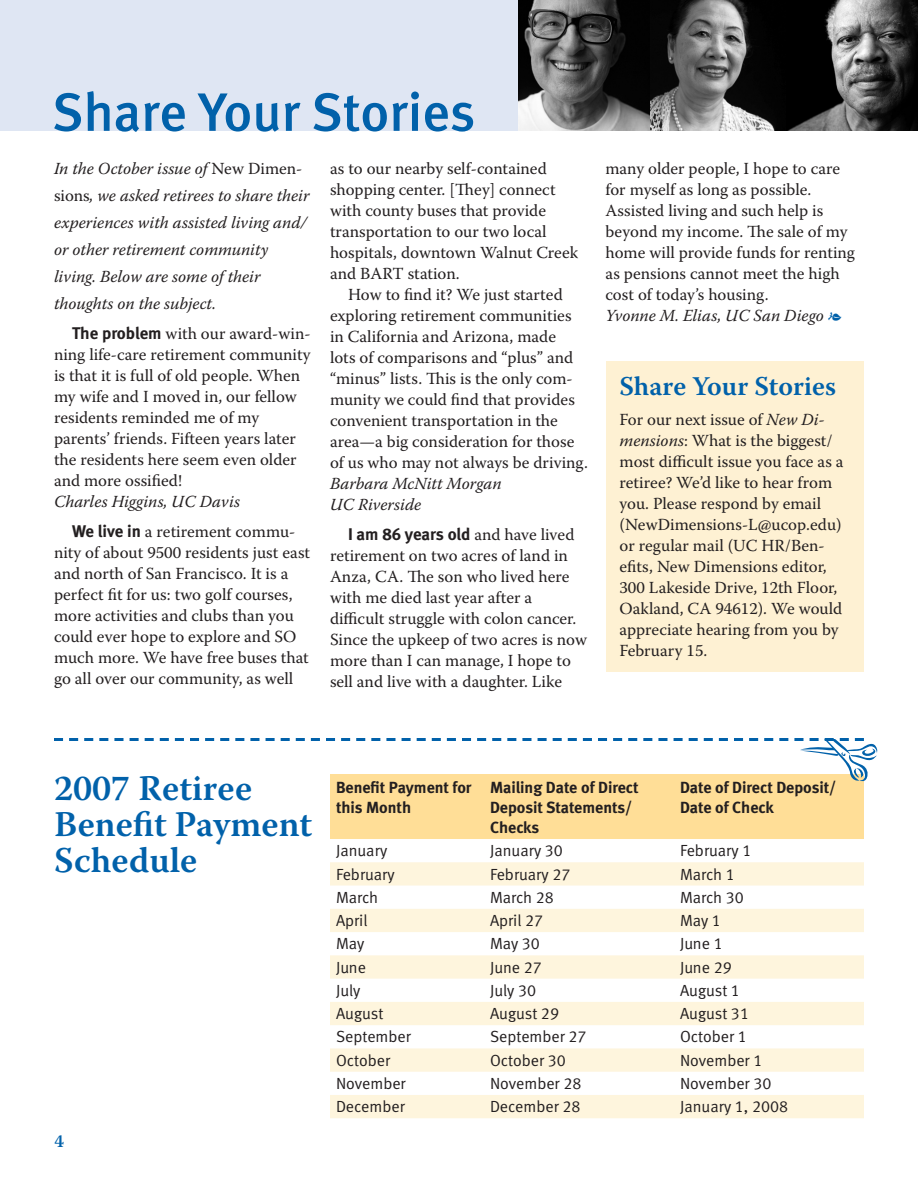
<style>
.page{position:relative;width:918px;height:1188px;background:#fff}
.page>*{position:absolute;margin:0;border:0;box-sizing:border-box;transform-origin:0 0}
.Subhead_1{font:54px "Meta Medium LF";color:#0161aa}
.Headline{font:600 36px/36px "Warnock Pro";color:#0161aa}
.Interior_small_head{font:600 27px "Warnock Pro";color:#0161aa}
.body_copy-serif{font:16.8px/21px "Warnock Pro";color:#231f20}
.body_copy-serif_no_i{font:16.8px/21px "Warnock Pro";color:#231f20}
.body_copy_opening-it{font:italic 16.8px/27px "Warnock Pro";color:#231f20}
.body_copy-serif_no_i-2{font:italic 16.8px "Warnock Pro";color:#231f20}
.boxed_copy-sanserif{font:16.2px "Meta Normal LF";color:#231f20}
.boxed_copy-sanserif-2{font:16.2px/20.2px "Meta Bold LF";color:#231f20}
.s1{font-style:normal}
.s2{font-family:"Meta Bold LF"}
.s3{font-style:normal;color:#0161aa}
.s4{font-style:italic}
</style>
<div class="page">
<div style="left:0;top:0;width:918px;height:130px;background:#dfe6f3"></div>
<div style="left:606px;top:362px;width:258px;height:310px;background:#fef1d3"></div>
<svg style="left:330px;top:862px;width:534px;height:256px;fill:#fef5dd"></svg>
<svg style="left:54px;top:738px;width:824px;height:101px"></svg>
<img style="left:518px;top:0;width:133px;height:131px">
<img style="left:786px;top:0;width:132px;height:131px">
<img style="left:651px;top:0;width:135px;height:131px">
<p class="Subhead_1" style="left:52px;top:81px;width:425px">Share Your Stories</p>
<p class="body_copy_opening-it" style="left:54px;top:155px;width:257px">In the October issue of <span class="s1">New Dimen&shy;sions</span>, we asked retirees to share their experiences with assisted living and/ or other retirement community living. Below are some of their thoughts on the subject.</p>
<p class="body_copy-serif" style="left:54px;top:323px;width:258px;text-indent:18px"><span class="s2">The problem</span> with our award-win&shy;ning life-care retirement community is that it is full of old people. When my wife and I moved in, our fellow residents reminded me of my parents’ friends. Fifteen years later the residents here seem even older and more ossified!</p>
<p class="body_copy-serif_no_i-2" style="left:54px;top:492px;width:188px">Charles Higgins, UC Davis</p>
<p class="body_copy-serif" style="left:54px;top:521px;width:258px;text-indent:18px"><span class="s2">We live in</span> a retirement commu&shy;nity of about 9500 residents just east and north of San Francisco. It is a perfect fit for us: two golf courses, more activities and clubs than you could ever hope to explore and SO much more. We have free buses that go all over our community, as well</p>
<p class="body_copy-serif" style="left:330px;top:158px;width:250px">as to our nearby self-contained shopping center. [They] connect with county buses that provide transportation to our two local hospitals, downtown Walnut Creek and BART station.</p>
<p class="body_copy-serif" style="left:330px;top:284px;width:260px;text-indent:18px">How to find it? We just started exploring retirement communities in California and Arizona, made<br>lots of comparisons and “plus” and “minus” lists. This is the only com&shy;munity we could find that provides convenient transportation in the area-—a big consideration for those of us who may not always be driving.</p>
<p class="body_copy-serif_no_i-2" style="left:330px;top:474px;width:173px">Barbara McNitt Morgan</p>
<p class="body_copy-serif_no_i-2" style="left:330px;top:495px;width:93px">UC Riverside</p>
<p class="body_copy-serif" style="left:330px;top:524px;width:259px;text-indent:18px"><span class="s2">I am 86 years old</span> and have lived retirement on two acres of land in<br>Anza, CA. The son who lived here with me died last year after a difficult struggle with colon cancer.<br>Since the upkeep of two acres is now more than I can manage, I hope to sell and live with a daughter. Like</p>
<p class="body_copy-serif" style="left:605px;top:158px;width:251px">many older people, I hope to care for myself as long as possible.<br>Assisted living and such help is beyond my income. The sale of my home will provide funds for renting as pensions cannot meet the high cost of today’s housing.</p>
<p class="body_copy-serif_no_i-2" style="left:605px;top:306px;width:238px">Yvonne M. Elias, UC San Diego <span class="s3">e</span></p>
<p class="Interior_small_head" style="left:620px;top:370px;width:218px">Share Your Stories</p>
<p class="body_copy-serif_no_i" style="left:620px;top:409px;width:226px">For our next issue of <span class="s4">New Di&shy;mensions</span>: What is the biggest/ most difficult issue you face as a retiree? We’d like to hear from you. Please respond by email (NewDimensions-L@ucop.edu) or regular mail (UC HR/Ben&shy;efits, New Dimensions editor,<br>300 Lakeside Drive, 12th Floor,<br>Oakland, CA 94612). We would appreciate hearing from you by<br>February 15.</p>
<p class="Headline" style="left:54px;top:770px;width:260px">2007 Retiree<br>Benefit Payment<br>Schedule</p>
<p class="boxed_copy-sanserif-2" style="left:336px;top:777px;width:137px">Benefit Payment for this Month</p>
<p class="boxed_copy-sanserif-2" style="left:490px;top:777px;width:150px">Mailing Date of Direct<br>Deposit Statements/<br>Checks</p>
<p class="boxed_copy-sanserif-2" style="left:680px;top:777px;width:158px">Date of Direct Deposit/<br>Date of Check</p>
<p class="boxed_copy-sanserif" style="left:336px;top:841px;width:53px">January</p>
<p class="boxed_copy-sanserif" style="left:490px;top:841px;width:74px">January 30</p>
<p class="boxed_copy-sanserif" style="left:680px;top:841px;width:73px">February 1</p>
<p class="boxed_copy-sanserif" style="left:336px;top:865px;width:60px">February</p>
<p class="boxed_copy-sanserif" style="left:490px;top:865px;width:82px">February 27</p>
<p class="boxed_copy-sanserif" style="left:680px;top:865px;width:56px">March 1</p>
<p class="boxed_copy-sanserif" style="left:336px;top:888px;width:44px">March</p>
<p class="boxed_copy-sanserif" style="left:490px;top:888px;width:65px">March 28</p>
<p class="boxed_copy-sanserif" style="left:680px;top:888px;width:65px">March 30</p>
<p class="boxed_copy-sanserif" style="left:336px;top:911px;width:33px">April</p>
<p class="boxed_copy-sanserif" style="left:490px;top:911px;width:55px">April 27</p>
<p class="boxed_copy-sanserif" style="left:680px;top:911px;width:42px">May 1</p>
<p class="boxed_copy-sanserif" style="left:336px;top:934px;width:30px">May</p>
<p class="boxed_copy-sanserif" style="left:490px;top:934px;width:51px">May 30</p>
<p class="boxed_copy-sanserif" style="left:680px;top:934px;width:44px">June 1</p>
<p class="boxed_copy-sanserif" style="left:336px;top:958px;width:32px">June</p>
<p class="boxed_copy-sanserif" style="left:490px;top:958px;width:53px">June 27</p>
<p class="boxed_copy-sanserif" style="left:680px;top:958px;width:53px">June 29</p>
<p class="boxed_copy-sanserif" style="left:336px;top:981px;width:26px">July</p>
<p class="boxed_copy-sanserif" style="left:490px;top:981px;width:48px">July 30</p>
<p class="boxed_copy-sanserif" style="left:680px;top:981px;width:62px">August 1</p>
<p class="boxed_copy-sanserif" style="left:336px;top:1004px;width:49px">August</p>
<p class="boxed_copy-sanserif" style="left:490px;top:1004px;width:71px">August 29</p>
<p class="boxed_copy-sanserif" style="left:680px;top:1004px;width:71px">August 31</p>
<p class="boxed_copy-sanserif" style="left:336px;top:1027px;width:76px">September</p>
<p class="boxed_copy-sanserif" style="left:490px;top:1027px;width:98px">September 27</p>
<p class="boxed_copy-sanserif" style="left:680px;top:1027px;width:68px">October 1</p>
<p class="boxed_copy-sanserif" style="left:336px;top:1051px;width:56px">October</p>
<p class="boxed_copy-sanserif" style="left:490px;top:1051px;width:77px">October 30</p>
<p class="boxed_copy-sanserif" style="left:680px;top:1051px;width:84px">November 1</p>
<p class="boxed_copy-sanserif" style="left:336px;top:1074px;width:71px">November</p>
<p class="boxed_copy-sanserif" style="left:490px;top:1074px;width:93px">November 28</p>
<p class="boxed_copy-sanserif" style="left:680px;top:1074px;width:93px">November 30</p>
<p class="boxed_copy-sanserif" style="left:336px;top:1097px;width:70px">December</p>
<p class="boxed_copy-sanserif" style="left:490px;top:1097px;width:92px">December 28</p>
<p class="boxed_copy-sanserif" style="left:680px;top:1097px;width:110px">January 1, 2008</p>
</div>
